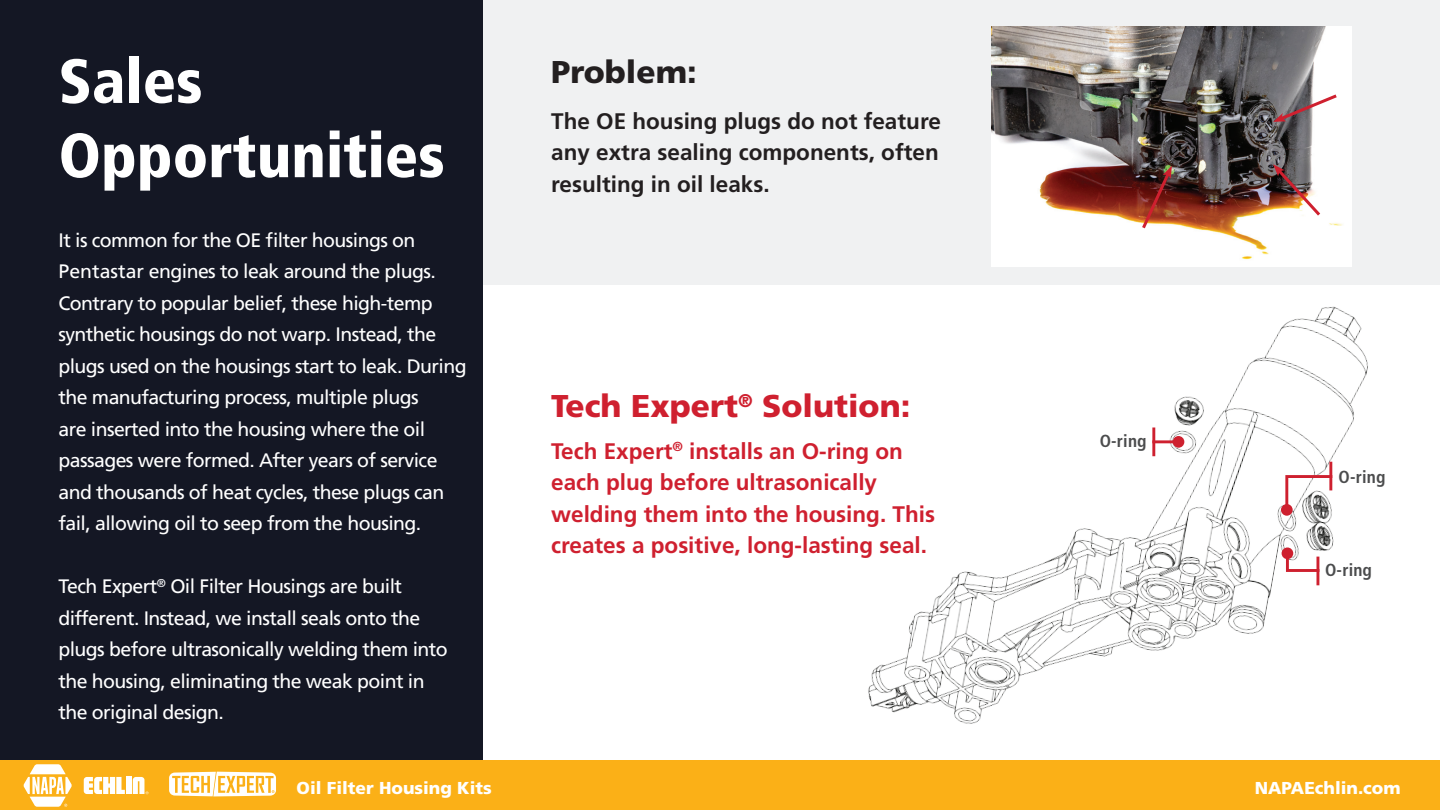
<style>
.page{position:relative;width:1440px;height:810px;background:#fff}
.page>*{position:absolute;margin:0;border:0;box-sizing:border-box;transform-origin:0 0}
.t1{font:900 condensed 62.25px/74.2px "Frutiger LT Std";color:#fff}
.t2{font:900 31.5px "Frutiger LT Std";color:#cf202f}
.t3{font:900 31.5px "Frutiger LT Std";color:#231f20}
.t4{font:700 22.5px/31.5px "Frutiger LT Std";color:#cf202f}
.t5{font:700 22.5px/31.5px "Frutiger LT Std";color:#231f20;text-align:justify}
.t6{font:19.5px/31.5px "Frutiger LT Std";letter-spacing:-.03em;color:#fff}
.t7{font:700 condensed 17.48px "Frutiger LT Std";letter-spacing:.01em;color:#4b4c4d}
.t8{font:900 17.25px "Frutiger LT Std";color:#fff}
</style>
<div class="page">
<div style="left:0;top:0;width:483px;height:810px;background:#141724"></div>
<div style="left:483px;top:0;width:957px;height:285px;background:#f0f1f2"></div>
<div style="left:0;top:761px;width:1440px;height:49px;background:#fbb017"></div>
<img style="left:992px;top:26px;width:360px;height:206px">
<svg style="left:1140px;top:166px;width:33px;height:66px;background:#8b493c"></svg>
<img style="left:1273px;top:164px;width:50px;height:55px">
<svg style="left:1273px;top:92px;width:67px;height:31px"></svg>
<img style="left:843px;top:232px;width:547px;height:529px">
<hr style="left:1329px;top:462px;width:3px;height:28px;background:#ce202f">
<svg style="left:1284px;top:474px;width:51px;height:39px"></svg>
<div style="left:1281px;top:504px;width:12px;height:12px;background:#ce202f;border-radius:50%"></div>
<hr style="left:1316px;top:557px;width:3px;height:28px;background:#ce202f">
<svg style="left:1285px;top:550px;width:37px;height:23px"></svg>
<div style="left:1282px;top:548px;width:11px;height:11px;background:#ce202f;border-radius:50%"></div>
<hr style="left:1152px;top:428px;width:3px;height:28px;background:#ce202f">
<hr style="left:1152px;top:440px;width:27px;height:3px;background:#ce202f">
<div style="left:1173px;top:436px;width:11px;height:12px;background:#ce202f;border-radius:50%"></div>
<svg style="left:84px;top:777px;width:41px;height:17px"></svg>
<div style="left:126px;top:777px;width:6px;height:17px;background:#fff"></div>
<svg style="left:133px;top:777px;width:15px;height:17px"></svg>
<svg style="left:24px;top:764px;width:48px;height:43px"></svg>
<svg style="left:169px;top:772px;width:107px;height:24px"></svg>
<h1 class="t1" style="left:58px;top:44px;width:388px">Sales<br>Opportunities</h1>
<p class="t6" style="left:58px;top:224px;width:410px">It is common for the OE filter housings on Pentastar engines to leak around the plugs.<br>Contrary to popular belief, these high-temp synthetic housings do not warp. Instead, the plugs used on the housings start to leak. During the manufacturing process, multiple plugs<br>are inserted into the housing where the oil passages were formed. After years of service and thousands of heat cycles, these plugs can fail, allowing oil to seep from the housing.</p>
<p class="t6" style="left:58px;top:571px;width:391px">Tech Expert<sup>®</sup> Oil Filter Housings are built different. Instead, we install seals onto the plugs before ultrasonically welding them into the housing, eliminating the weak point in the original design.</p>
<h2 class="t3" style="left:551px;top:53px;width:147px">Problem:</h2>
<p class="t5" style="left:551px;top:105px;width:391px">The OE housing plugs do not feature any extra sealing components, often resulting in oil leaks.</p>
<h2 class="t2" style="left:551px;top:387px;width:361px">Tech Expert<sup>®</sup> Solution:</h2>
<p class="t4" style="left:551px;top:435px;width:385px">Tech Expert<sup>®</sup> installs an O-ring on each plug before ultrasonically welding them into the housing. This creates a positive, long-lasting seal.</p>
<p class="t7" style="left:1100px;top:431px;width:48px">O-ring</p>
<p class="t7" style="left:1339px;top:466px;width:48px">O-ring</p>
<p class="t7" style="left:1325px;top:559px;width:48px">O-ring</p>
<p class="t8" style="left:297px;top:777px;width:197px">Oil Filter Housing Kits</p>
<p class="t8" style="left:1255px;top:777px;width:147px">NAPAEchlin.com</p>
</div>
